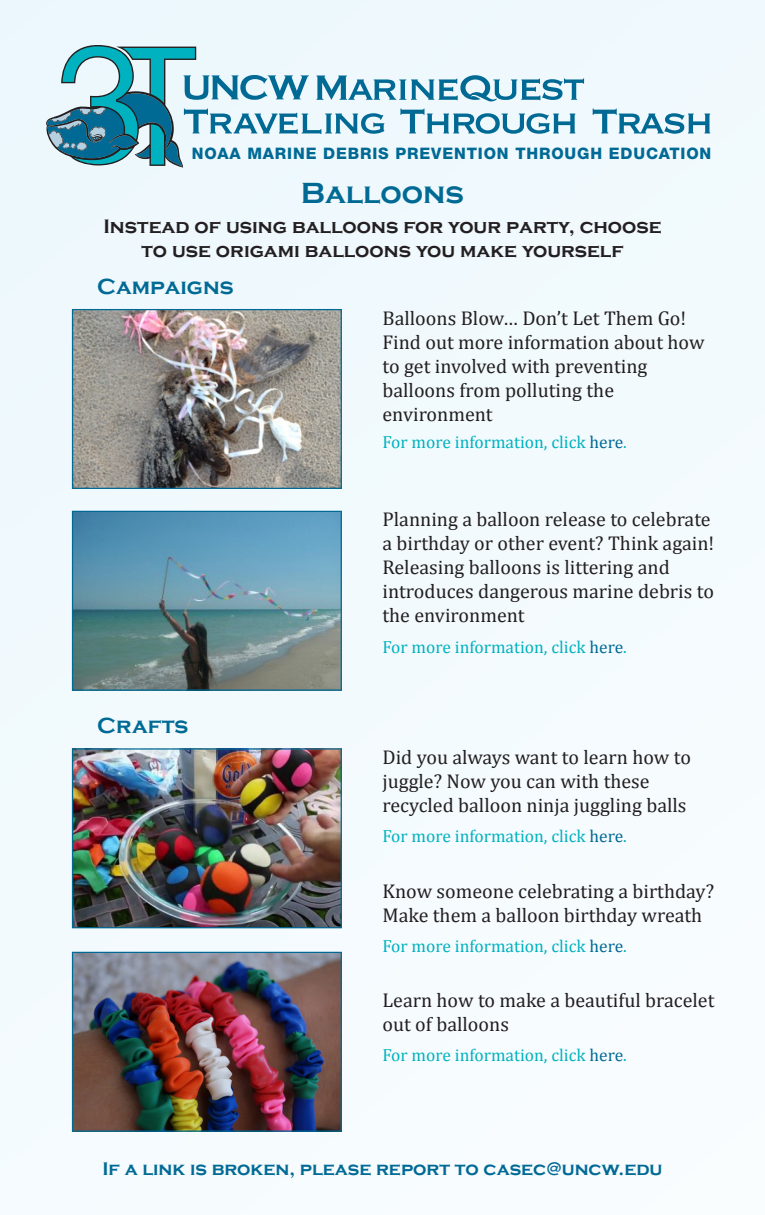
<style>
.page{position:relative;width:765px;height:1215px;background:#f3fafe}
.page>*{position:absolute;margin:0;border:0;box-sizing:border-box;transform-origin:0 0}
.t1{font:700 30px "Copperplate Gothic";color:#006a95}
.t2{font:700 22.5px "Copperplate Gothic";color:#006a95}
.t3{font:20px/24px "Cambria";color:#231f20}
.t4{font:700 20px "Copperplate Gothic";color:#231f20}
.t5{font:700 18.75px "Copperplate Gothic";color:#006a95}
.t6{font:17.5px "Cambria";color:#00b2bf}
.t7{font:800 15.88px "Helvetica Neue LT Std";letter-spacing:.055em;color:#006a95}
.s1{color:#006a95}
</style>
<div class="page">
<svg style="left:46px;top:45px;width:538px;height:123px"></svg>
<svg style="left:593px;top:109px;width:117px;height:25px"></svg>
<img style="left:74px;top:311px;width:266px;height:176px">
<div style="left:72px;top:309px;width:270px;height:180px;border:1px solid #006a95"></div>
<img style="left:74px;top:513px;width:266px;height:176px">
<div style="left:72px;top:511px;width:270px;height:180px;border:1px solid #006a95"></div>
<img style="left:74px;top:750px;width:266px;height:176px">
<div style="left:72px;top:748px;width:270px;height:180px;border:1px solid #006a95"></div>
<img style="left:74px;top:954px;width:266px;height:176px">
<div style="left:72px;top:952px;width:270px;height:180px;border:1px solid #006a95"></div>
<p class="t7" style="left:192px;top:144px;width:521px">NOAA MARINE DEBRIS PREVENTION THROUGH EDUCATION</p>
<p class="t1" style="left:301px;top:177px;width:165px">Balloons</p>
<p class="t4" style="left:103px;top:216px;width:560px">Instead of using balloons for your party, choose</p>
<p class="t4" style="left:141px;top:240px;width:484px">to use origami balloons you make yourself</p>
<p class="t2" style="left:97px;top:274px;width:138px">Campaigns</p>
<p class="t2" style="left:97px;top:713px;width:93px">Crafts</p>
<p class="t3" style="left:382px;top:306px;width:324px">Balloons Blow… Don’t Let Them Go!<br>Find out more information about how to get involved with preventing</p>
<p class="t3" style="left:382px;top:378px;width:233px">balloons from polluting the</p>
<p class="t3" style="left:382px;top:402px;width:112px">environment</p>
<p class="t6" style="left:382px;top:432px;width:246px">For more information, click <span class="s1">here</span>.</p>
<p class="t3" style="left:382px;top:507px;width:333px">Planning a balloon release to celebrate a birthday or other event? Think again!<br>Releasing balloons is littering and</p>
<p class="t3" style="left:382px;top:579px;width:333px">introduces dangerous marine debris to the environment</p>
<p class="t6" style="left:382px;top:636px;width:246px">For more information, click <span class="s1">here</span>.</p>
<p class="t3" style="left:382px;top:745px;width:310px">Did you always want to learn how to juggle? Now you can with these</p>
<p class="t3" style="left:382px;top:793px;width:306px">recycled balloon ninja juggling balls</p>
<p class="t6" style="left:382px;top:826px;width:246px">For more information, click <span class="s1">here</span>.</p>
<p class="t3" style="left:382px;top:879px;width:333px">Know someone celebrating a birthday?<br>Make them a balloon birthday wreath</p>
<p class="t6" style="left:382px;top:935px;width:246px">For more information, click <span class="s1">here</span>.</p>
<p class="t3" style="left:382px;top:988px;width:333px">Learn how to make a beautiful bracelet out of balloons</p>
<p class="t6" style="left:382px;top:1045px;width:246px">For more information, click <span class="s1">here</span>.</p>
<p class="t5" style="left:102px;top:1159px;width:562px">If a link is broken, please report to casec@uncw.edu</p>
</div>
